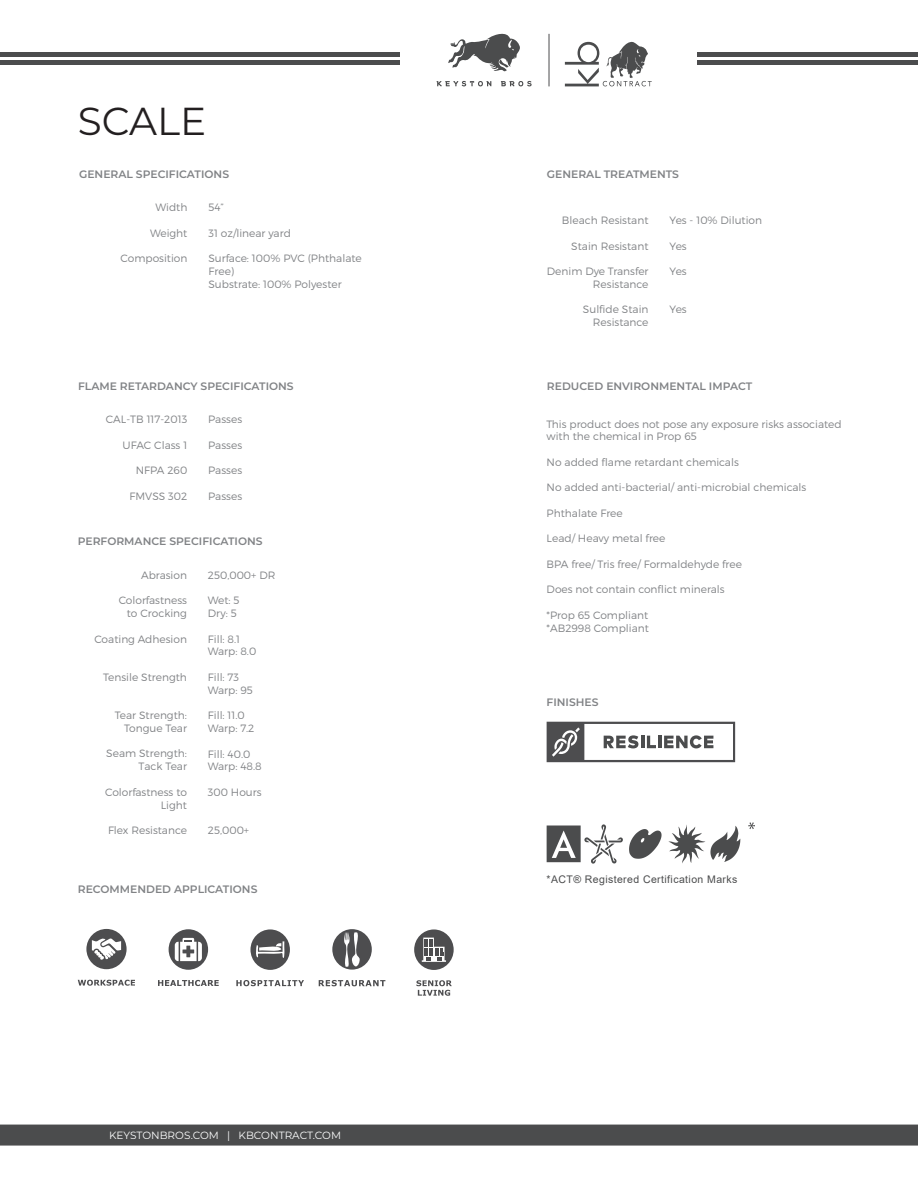
<style>
.page{position:relative;width:918px;height:1188px;background:#fff}
.page>*{position:absolute;margin:0;border:0;box-sizing:border-box;transform-origin:0 0}
.t1{font:39px "Montserrat";color:#231f20}
.t2{font:600 10.8px "Montserrat";color:#818386}
.t3{font:300 10.65px/12.8px "Montserrat";color:#818386}
.t4{font:10.5px "Arial";letter-spacing:.04em;color:#4b4c4d}
.t5{font:10.5px "Montserrat";color:#fdfefe}
</style>
<div class="page">
<div style="left:0;top:1125px;width:918px;height:21px;background:#4b4c4d"></div>
<hr style="left:549px;top:34px;width:1px;height:52px;background:#4b4c4d">
<svg style="left:448px;top:33px;width:72px;height:39px"></svg>
<svg style="left:437px;top:81px;width:54px;height:5px"></svg>
<svg style="left:501px;top:81px;width:31px;height:5px"></svg>
<svg style="left:668px;top:825px;width:72px;height:38px"></svg>
<svg style="left:547px;top:824px;width:76px;height:40px"></svg>
<svg style="left:629px;top:829px;width:33px;height:30px"></svg>
<svg style="left:748px;top:822px;width:7px;height:7px"></svg>
<svg style="left:547px;top:722px;width:188px;height:40px"></svg>
<svg style="left:565px;top:42px;width:87px;height:44px"></svg>
<svg style="left:86px;top:929px;width:41px;height:40px"></svg>
<svg style="left:78px;top:980px;width:57px;height:6px"></svg>
<svg style="left:250px;top:929px;width:40px;height:41px"></svg>
<svg style="left:236px;top:980px;width:68px;height:6px"></svg>
<svg style="left:319px;top:980px;width:66px;height:6px"></svg>
<svg style="left:332px;top:929px;width:40px;height:41px"></svg>
<svg style="left:169px;top:929px;width:39px;height:41px"></svg>
<svg style="left:158px;top:980px;width:61px;height:6px"></svg>
<svg style="left:416px;top:980px;width:36px;height:16px"></svg>
<svg style="left:414px;top:929px;width:40px;height:41px"></svg>
<hr style="left:0;top:52px;width:399px;height:4px;background:#4b4c4d">
<div style="left:0;top:60px;width:399px;height:5px;background:#4b4c4d"></div>
<hr style="left:698px;top:52px;width:220px;height:4px;background:#4b4c4d">
<div style="left:698px;top:60px;width:220px;height:5px;background:#4b4c4d"></div>
<h1 class="t1" style="left:78px;top:94px;width:130px">SCALE</h1>
<p class="t2" style="left:79px;top:167px;width:152px">GENERAL SPECIFICATIONS</p>
<p class="t2" style="left:547px;top:167px;width:134px">GENERAL TREATMENTS</p>
<p class="t3" style="left:156px;top:201px;width:33px">Width</p>
<p class="t3" style="left:150px;top:227px;width:39px">Weight</p>
<p class="t3" style="left:121px;top:252px;width:68px">Composition</p>
<p class="t3" style="left:208px;top:201px;width:17px">54”</p>
<p class="t3" style="left:208px;top:227px;width:84px">31 oz/linear yard</p>
<p class="t3" style="left:208px;top:252px;width:155px">Surface: 100% PVC (Phthalate<br>Free)<br>Substrate: 100% Polyester</p>
<p class="t2" style="left:78px;top:378px;width:217px">FLAME RETARDANCY SPECIFICATIONS</p>
<p class="t3" style="left:106px;top:413px;width:83px">CAL-TB 117-2013</p>
<p class="t3" style="left:123px;top:439px;width:66px">UFAC Class 1</p>
<p class="t3" style="left:136px;top:464px;width:53px">NFPA 260</p>
<p class="t3" style="left:130px;top:490px;width:59px">FMVSS 302</p>
<p class="t3" style="left:208px;top:413px;width:35px">Passes</p>
<p class="t3" style="left:208px;top:439px;width:35px">Passes</p>
<p class="t3" style="left:208px;top:464px;width:35px">Passes</p>
<p class="t3" style="left:208px;top:490px;width:35px">Passes</p>
<p class="t2" style="left:78px;top:533px;width:186px">PERFORMANCE SPECIFICATIONS</p>
<p class="t3" style="left:141px;top:569px;width:47px">Abrasion</p>
<p class="t3" style="left:119px;top:594px;width:70px;text-align:right">Colorfastness to Crocking</p>
<p class="t3" style="left:94px;top:632px;width:94px">Coating Adhesion</p>
<p class="t3" style="left:103px;top:671px;width:85px">Tensile Strength</p>
<p class="t3" style="left:115px;top:709px;width:74px;text-align:right">Tear Strength:<br>Tongue Tear</p>
<p class="t3" style="left:106px;top:747px;width:82px;text-align:right">Seam Strength:<br>Tack Tear</p>
<p class="t3" style="left:105px;top:785px;width:83px;text-align:right">Colorfastness to<br>Light</p>
<p class="t3" style="left:108px;top:824px;width:80px">Flex Resistance</p>
<p class="t3" style="left:208px;top:569px;width:69px">250,000+ DR</p>
<p class="t3" style="left:208px;top:594px;width:33px">Wet: 5<br>Dry: 5</p>
<p class="t3" style="left:208px;top:632px;width:50px">Fill: 8.1<br>Warp: 8.0</p>
<p class="t3" style="left:208px;top:671px;width:46px">Fill: 73<br>Warp: 95</p>
<p class="t3" style="left:208px;top:709px;width:48px">Fill: 11.0<br>Warp: 7.2</p>
<p class="t3" style="left:208px;top:747px;width:55px">Fill: 40.0<br>Warp: 48.8</p>
<p class="t3" style="left:208px;top:785px;width:55px">300 Hours</p>
<p class="t3" style="left:208px;top:824px;width:43px">25,000+</p>
<p class="t2" style="left:78px;top:882px;width:181px">RECOMMENDED APPLICATIONS</p>
<p class="t5" style="left:109px;top:1128px;width:234px">KEYSTONBROS.COM | KBCONTRACT.COM</p>
<p class="t3" style="left:562px;top:214px;width:88px">Bleach Resistant</p>
<p class="t3" style="left:571px;top:239px;width:79px">Stain Resistant</p>
<p class="t3" style="left:547px;top:265px;width:103px;text-align:right">Denim Dye Transfer<br>Resistance</p>
<p class="t3" style="left:583px;top:303px;width:67px;text-align:right">Sulfide Stain<br>Resistance</p>
<p class="t3" style="left:670px;top:214px;width:94px">Yes - 10% Dilution</p>
<p class="t3" style="left:670px;top:239px;width:19px">Yes</p>
<p class="t3" style="left:670px;top:265px;width:19px">Yes</p>
<p class="t3" style="left:670px;top:303px;width:19px">Yes</p>
<p class="t2" style="left:547px;top:378px;width:207px">REDUCED ENVIRONMENTAL IMPACT</p>
<p class="t3" style="left:547px;top:417px;width:297px">This product does not pose any exposure risks associated with the chemical in Prop 65</p>
<p class="t3" style="left:547px;top:456px;width:194px">No added flame retardant chemicals</p>
<p class="t3" style="left:547px;top:481px;width:261px">No added anti-bacterial/ anti-microbial chemicals</p>
<p class="t3" style="left:547px;top:507px;width:78px">Phthalate Free</p>
<p class="t3" style="left:547px;top:532px;width:120px">Lead/ Heavy metal free</p>
<p class="t3" style="left:547px;top:558px;width:197px">BPA free/ Tris free/ Formaldehyde free</p>
<p class="t3" style="left:547px;top:583px;width:180px">Does not contain conflict minerals</p>
<p class="t3" style="left:547px;top:609px;width:104px">*Prop 65 Compliant *AB2998 Compliant</p>
<p class="t2" style="left:547px;top:695px;width:53px">FINISHES</p>
<p class="t4" style="left:547px;top:873px;width:192px">*ACT® Registered Certification Marks</p>
</div>
